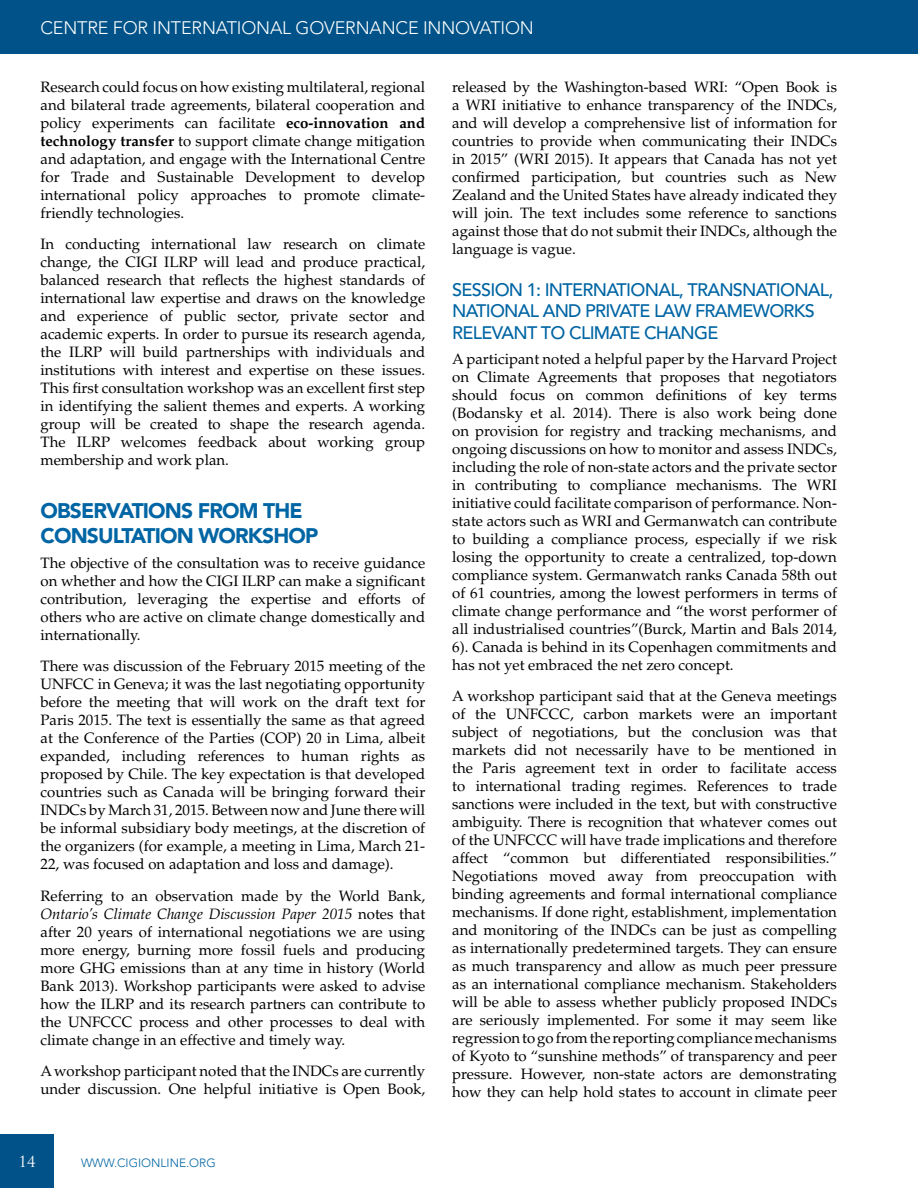
<style>
.page{position:relative;width:918px;height:1188px;background:#fff}
.page>*{position:absolute;margin:0;border:0;box-sizing:border-box;transform-origin:0 0}
.t1{font:900 21px/25.2px "Avenir LT Std";letter-spacing:-.04em;color:#0065a4}
.t2{font:500 18px/21.6px "Avenir LT Std";letter-spacing:-.04em;color:#0065a4}
.t3{font:300 18px "Avenir LT Std";letter-spacing:-.01em;color:#fff}
.t4{font:15px/18px "Palatino LT Std";color:#000;text-align:justify}
.t5{font:15px "Trajan Pro";color:#fff}
.t6{font:300 12px "Avenir";color:#0065a4}
.s1{font-weight:700}
.s2{font-style:italic}
</style>
<div class="page">
<div style="left:0;top:1134px;width:54px;height:54px;background:#005288"></div>
<div style="left:0;top:0;width:918px;height:54px;background:#005288"></div>
<p class="t3" style="left:40px;top:17px;width:495px">CENTRE FOR INTERNATIONAL GOVERNANCE INNOVATION</p>
<p class="t4" style="left:40px;top:78px;width:386px">Research could focus on how existing multilateral, regional and bilateral trade agreements, bilateral cooperation and policy experiments can facilitate <span class="s1">eco-innovation and technology transfer</span> to support climate change mitigation and adaptation, and engage with the International Centre for Trade and Sustainable Development to develop international policy approaches to promote climate&shy;friendly technologies.</p>
<p class="t4" style="left:40px;top:236px;width:386px">In conducting international law research on climate change, the CIGI ILRP will lead and produce practical, balanced research that reflects the highest standards of international law expertise and draws on the knowledge and experience of public sector, private sector and academic experts. In order to pursue its research agenda, the ILRP will build partnerships with individuals and institutions with interest and expertise on these issues.<br>This first consultation workshop was an excellent first step in identifying the salient themes and experts. A working group will be created to shape the research agenda.<br>The ILRP welcomes feedback about working group membership and work plan.</p>
<h1 class="t1" style="left:40px;top:498px;width:279px">OBSERVATIONS FROM THE<br>CONSULTATION WORKSHOP</h1>
<p class="t4" style="left:40px;top:554px;width:386px">The objective of the consultation was to receive guidance on whether and how the CIGI ILRP can make a significant contribution, leveraging the expertise and efforts of others who are active on climate change domestically and internationally.</p>
<p class="t4" style="left:40px;top:657px;width:386px">There was discussion of the February 2015 meeting of the UNFCC in Geneva; it was the last negotiating opportunity before the meeting that will work on the draft text for Paris 2015. The text is essentially the same as that agreed at the Conference of the Parties (COP) 20 in Lima, albeit expanded, including references to human rights as proposed by Chile. The key expectation is that developed countries such as Canada will be bringing forward their INDCs by March 31, 2015. Between now and June there will be informal subsidiary body meetings, at the discretion of the organizers (for example, a meeting in Lima, March 21- 22, was focused on adaptation and loss and damage).</p>
<p class="t4" style="left:40px;top:887px;width:386px">Referring to an observation made by the World Bank, <span class="s2">Ontario’s Climate Change Discussion Paper 2015</span> notes that after 20 years of international negotiations we are using more energy, burning more fossil fuels and producing more GHG emissions than at any time in history (World Bank 2013). Workshop participants were asked to advise how the ILRP and its research partners can contribute to the UNFCCC process and other processes to deal with climate change in an effective and timely way.</p>
<p class="t4" style="left:40px;top:1062px;width:386px">A workshop participant noted that the INDCs are currently under discussion. One helpful initiative is Open Book,</p>
<p class="t5" style="left:18px;top:1152px;width:19px">14</p>
<p class="t6" style="left:81px;top:1156px;width:136px">WWW.CIGIONLINE.ORG</p>
<p class="t4" style="left:452px;top:78px;width:386px">released by the Washington-based WRI: “Open Book is a WRI initiative to enhance transparency of the INDCs, and will develop a comprehensive list of information for countries to provide when communicating their INDCs in 2015” (WRI 2015). It appears that Canada has not yet confirmed participation, but countries such as New Zealand and the United States have already indicated they will join. The text includes some reference to sanctions against those that do not submit their INDCs, although the language is vague.</p>
<p class="t2" style="left:452px;top:279px;width:383px">SESSION 1: INTERNATIONAL, TRANSNATIONAL,<br>NATIONAL AND PRIVATE LAW FRAMEWORKS<br>RELEVANT TO CLIMATE CHANGE</p>
<p class="t4" style="left:452px;top:350px;width:386px">A participant noted a helpful paper by the Harvard Project on Climate Agreements that proposes that negotiators should focus on common definitions of key terms (Bodansky et al. 2014). There is also work being done on provision for registry and tracking mechanisms, and ongoing discussions on how to monitor and assess INDCs, including the role of non-state actors and the private sector in contributing to compliance mechanisms. The WRI initiative could facilitate comparison of performance. Non&shy;state actors such as WRI and Germanwatch can contribute to building a compliance process, especially if we risk losing the opportunity to create a centralized, top-down compliance system. Germanwatch ranks Canada 58th out of 61 countries, among the lowest performers in terms of climate change performance and “the worst performer of all industrialised countries”(Burck, Martin and Bals 2014, 6). Canada is behind in its Copenhagen commitments and has not yet embraced the net zero concept.</p>
<p class="t4" style="left:452px;top:687px;width:386px">A workshop participant said that at the Geneva meetings of the UNFCCC, carbon markets were an important subject of negotiations, but the conclusion was that markets did not necessarily have to be mentioned in the Paris agreement text in order to facilitate access to international trading regimes. References to trade sanctions were included in the text, but with constructive ambiguity. There is recognition that whatever comes out of the UNFCCC will have trade implications and therefore affect “common but differentiated responsibilities.” Negotiations moved away from preoccupation with binding agreements and formal international compliance mechanisms. If done right, establishment, implementation and monitoring of the INDCs can be just as compelling as internationally predetermined targets. They can ensure as much transparency and allow as much peer pressure as an international compliance mechanism. Stakeholders will be able to assess whether publicly proposed INDCs are seriously implemented. For some it may seem like regression to go from the reporting compliance mechanisms of Kyoto to “sunshine methods” of transparency and peer pressure. However, non-state actors are demonstrating how they can help hold states to account in climate peer</p>
</div>
